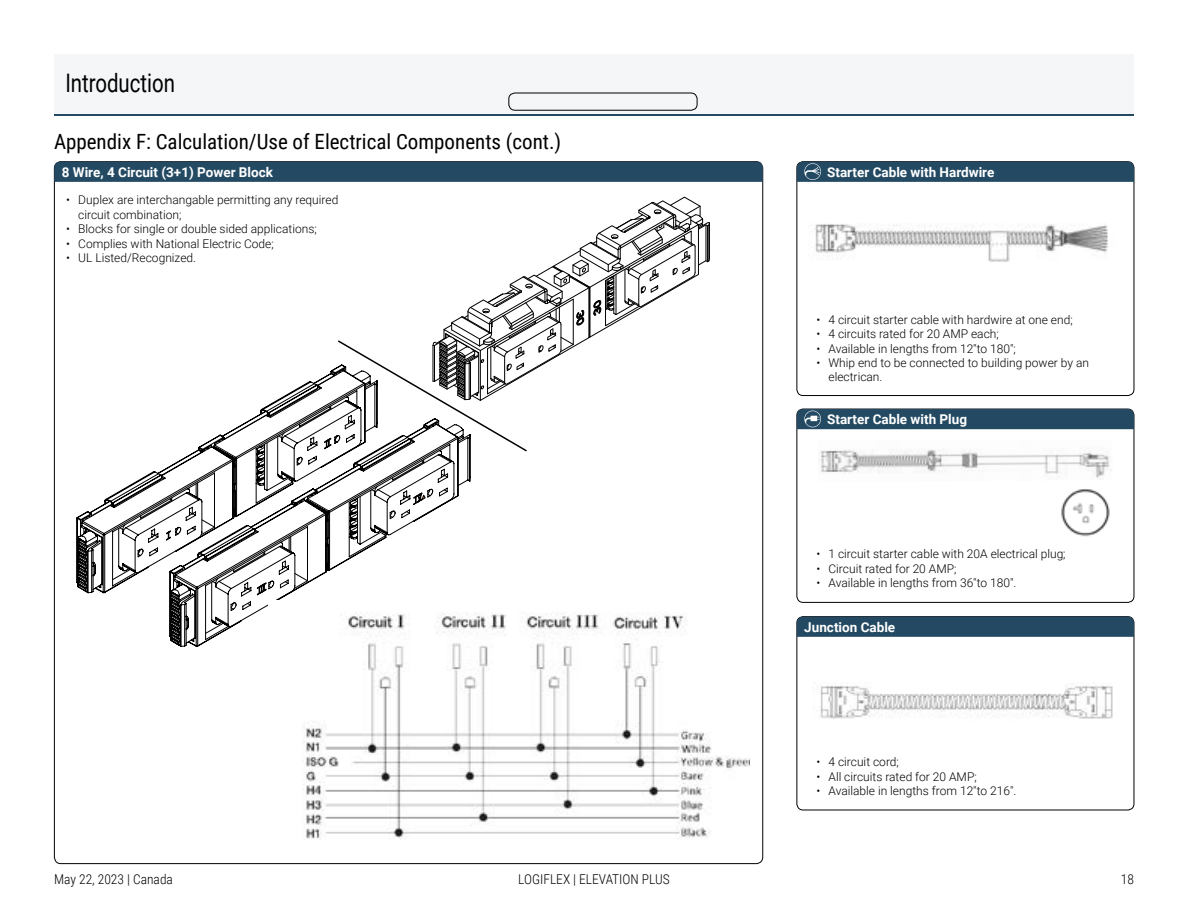
<style>
.page{position:relative;width:1188px;height:918px;background:#fff}
.page>*{position:absolute;margin:0;border:0;box-sizing:border-box;transform-origin:0 0}
.t1{font:25.5px "Roboto";color:#000;scale:.8 1}
.t2{font:21px "Roboto Condensed";color:#000}
.t3{font:700 13.5px "Roboto";color:#fff}
.t4{font:300 13.5px "Roboto Condensed";color:#000}
.t5{font:300 12px/14.4px "Roboto";color:#000}
</style>
<div class="page">
<hr style="left:54px;top:113px;width:1080px;height:3px;background:#244a63">
<div style="left:54px;top:54px;width:1080px;height:59px;background:#f4f6f7"></div>
<div style="left:797px;top:161px;width:337px;height:235px;border:1px solid #000;border-radius:6px"></div>
<div style="left:797px;top:616px;width:337px;height:194px;border:1px solid #000;border-radius:6px"></div>
<div style="left:797px;top:409px;width:337px;height:194px;border:1px solid #000;border-radius:6px"></div>
<div style="left:54px;top:162px;width:709px;height:20px;background:#244a63"></div>
<div style="left:797px;top:617px;width:337px;height:20px;background:#244a63"></div>
<img style="left:818px;top:449px;width:294px;height:31px">
<svg style="left:797px;top:162px;width:337px;height:20px;background:#274c65"></svg>
<div style="left:797px;top:409px;width:337px;height:20px;background:#244a63"></div>
<img style="left:814px;top:224px;width:294px;height:38px">
<img style="left:820px;top:684px;width:293px;height:35px">
<img style="left:1061px;top:489px;width:49px;height:48px">
<svg style="left:76px;top:535px;width:1px;height:47px"></svg>
<svg style="left:77px;top:504px;width:27px;height:89px"></svg>
<svg style="left:104px;top:471px;width:50px;height:123px"></svg>
<svg style="left:154px;top:197px;width:556px;height:445px"></svg>
<img style="left:269px;top:600px;width:480px;height:239px">
<div style="left:508px;top:93px;width:189px;height:18px;border:1px solid #000;border-radius:6px"></div>
<h1 class="t1" style="left:65px;top:65px;width:139px">Introduction</h1>
<h2 class="t2" style="left:54px;top:127px;width:509px">Appendix F: Calculation/Use of Electrical Components (cont.)</h2>
<p class="t3" style="left:62px;top:163px;width:213px">8 Wire, 4 Circuit (3+1) Power Block</p>
<p class="t3" style="left:827px;top:163px;width:169px">Starter Cable with Hardwire</p>
<p class="t5" style="left:78px;top:193px;width:262px;text-indent:-12px">• Duplex are interchangable permitting any required circuit combination;</p>
<p class="t5" style="left:66px;top:221px;width:252px">• Blocks for single or double sided applications;</p>
<p class="t5" style="left:66px;top:236px;width:209px">• Complies with National Electric Code;</p>
<p class="t5" style="left:66px;top:250px;width:131px">• UL Listed/Recognized.</p>
<p class="t4" style="left:54px;top:870px;width:120px">May 22, 2023 | Canada</p>
<p class="t5" style="left:817px;top:312px;width:258px">• 4 circuit starter cable with hardwire at one end;</p>
<p class="t5" style="left:817px;top:326px;width:184px">• 4 circuits rated for 20 AMP each;</p>
<p class="t5" style="left:817px;top:341px;width:201px">• Available in lengths from 12"to 180";</p>
<p class="t5" style="left:829px;top:355px;width:262px;text-indent:-12px">• Whip end to be connected to building power by an electrican.</p>
<p class="t3" style="left:827px;top:410px;width:141px">Starter Cable with Plug</p>
<p class="t5" style="left:817px;top:546px;width:251px">• 1 circuit starter cable with 20A electrical plug;</p>
<p class="t5" style="left:817px;top:561px;width:141px">• Circuit rated for 20 AMP;</p>
<p class="t5" style="left:817px;top:575px;width:201px">• Available in lengths from 36"to 180".</p>
<p class="t3" style="left:804px;top:617px;width:92px">Junction Cable</p>
<p class="t5" style="left:817px;top:754px;width:84px">• 4 circuit cord;</p>
<p class="t5" style="left:817px;top:769px;width:162px">• All circuits rated for 20 AMP;</p>
<p class="t5" style="left:817px;top:783px;width:201px">• Available in lengths from 12"to 216".</p>
<p class="t4" style="left:518px;top:870px;width:153px">LOGIFLEX | ELEVATION PLUS</p>
<p class="t4" style="left:1121px;top:870px;width:15px">18</p>
</div>
